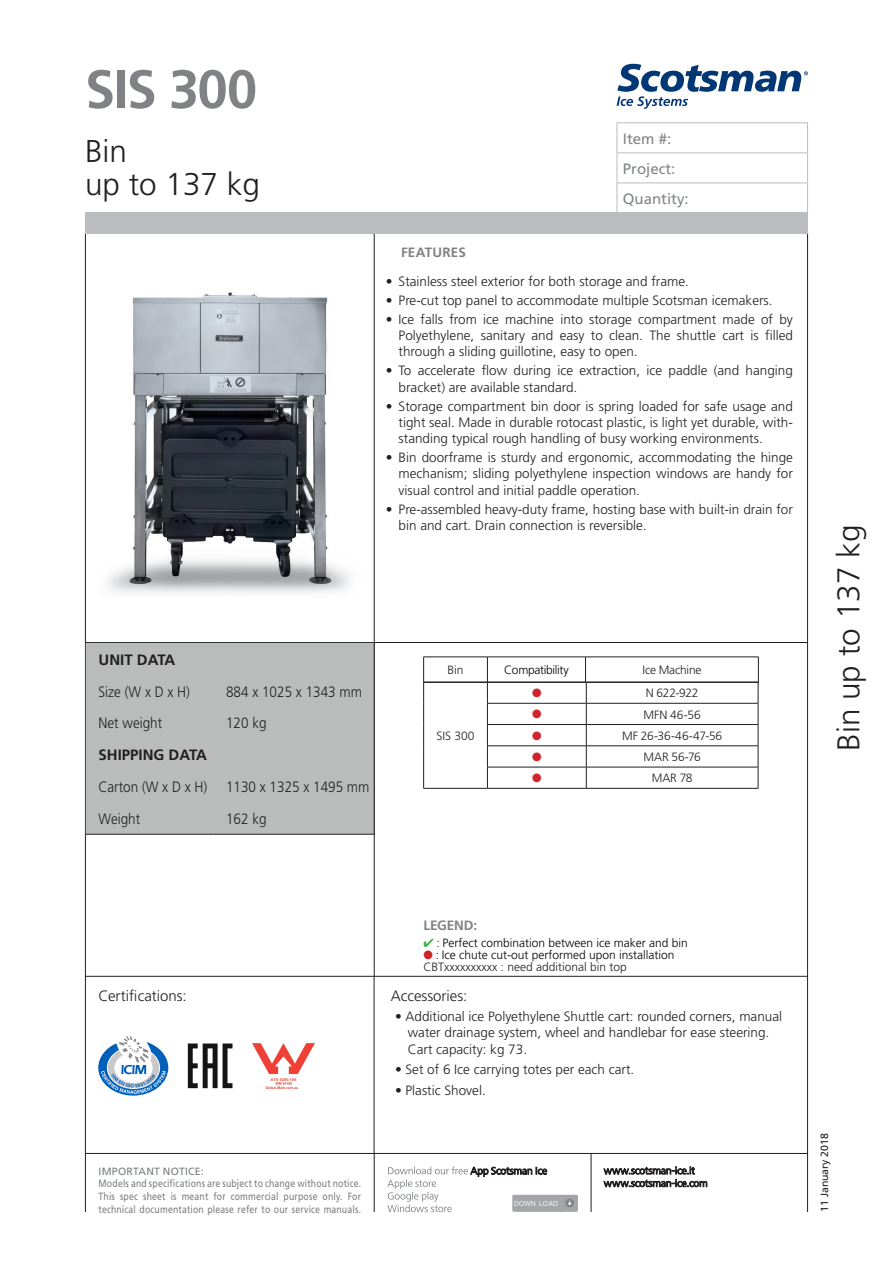
<style>
.page{position:relative;width:893px;height:1263px;background:#fff}
.page>*{position:absolute;margin:0;border:0;box-sizing:border-box;transform-origin:0 0}
.Note_fondo_pagina{font:700 54px "Frutiger";letter-spacing:-.03em;color:#808285}
.Sottotitolo{font:300 31.5px "Frutiger";color:#231f20}
.Note_fondo_pagina-2{font:300 15px "Frutiger";color:#231f20;scale:.9 1}
.Note_fondo_pagina-3{font:300 15px "Frutiger";color:#231f20}
.t1{font:15px "Frutiger";color:#818486}
.t2{font:700 15px "Frutiger";color:#231f20}
.t3{font:300 13.5px/16.2px "Frutiger";color:#231f20;text-align:justify}
.Note_fondo_pagina-4{font:700 13.5px "Frutiger";letter-spacing:-.005em;color:#808285}
.Tabella_testo_light{font:300 12px "Frutiger";color:#231f20}
.Tabella_testo_light-2{font:300 12px "Frutiger";color:#000}
.Tabella_testo_light-3{font:300 12px "Frutiger";letter-spacing:-.025em;color:#000}
.Note_fondo_pagina-5{font:300 12px "Frutiger";letter-spacing:-.02em;color:#231f20}
.t4{font:12px "Zapf Dingbats ITC";color:#d1232a}
.Note_fondo_pagina-6{font:10.5px/12.6px "Frutiger";letter-spacing:.02em;color:#7c7f7f;text-align:justify;scale:.83 1}
.Note_fondo_pagina-7{font:10.5px "Frutiger";letter-spacing:.02em;color:#7c7f7f}
.t5{font:10.5px "Frutiger";color:#231f20}
.t6{font:7.5px "Myriad Pro";color:#f5f5f5}
.s1{color:#40ae49}
.s2{color:#231f20}
.s3{color:#d1232a}
</style>
<div class="page">
<hr style="left:85px;top:234px;width:1px;height:978px;background:#231f20">
<hr style="left:807px;top:234px;width:1px;height:978px;background:#231f20">
<hr style="left:85px;top:1153px;width:722px;height:1px;background:#231f20">
<hr style="left:591px;top:1153px;width:1px;height:59px;background:#231f20">
<hr style="left:374px;top:1153px;width:1px;height:59px;background:#231f20">
<svg style="left:617px;top:64px;width:191px;height:45px"></svg>
<div style="left:85px;top:213px;width:723px;height:21px;background:#bcbdc0"></div>
<hr style="left:374px;top:234px;width:1px;height:743px;background:#231f20">
<hr style="left:85px;top:642px;width:722px;height:1px;background:#231f20">
<hr style="left:85px;top:976px;width:722px;height:1px;background:#231f20">
<svg style="left:603px;top:1166px;width:104px;height:21px"></svg>
<svg style="left:387px;top:1166px;width:191px;height:46px"></svg>
<hr style="left:617px;top:122px;width:191px;height:1px;background:#babdbe">
<svg style="left:617px;top:123px;width:1px;height:29px"></svg>
<svg style="left:807px;top:123px;width:1px;height:29px"></svg>
<hr style="left:617px;top:152px;width:191px;height:1px;background:#babdbe">
<hr style="left:617px;top:153px;width:1px;height:30px;background:#babdbe">
<hr style="left:807px;top:153px;width:1px;height:30px;background:#babdbe">
<hr style="left:617px;top:183px;width:191px;height:1px;background:#babdbe">
<hr style="left:617px;top:183px;width:1px;height:30px;background:#babdbe">
<hr style="left:807px;top:183px;width:1px;height:30px;background:#babdbe">
<hr style="left:423px;top:657px;width:64px;height:1px;background:#231f20">
<hr style="left:487px;top:657px;width:98px;height:1px;background:#231f20">
<hr style="left:585px;top:657px;width:174px;height:1px;background:#231f20">
<img style="left:108px;top:292px;width:243px;height:302px">
<div style="left:86px;top:643px;width:288px;height:191px;background:#babcbc"></div>
<hr style="left:86px;top:834px;width:127px;height:1px;background:#231f20">
<hr style="left:213px;top:834px;width:162px;height:1px;background:#231f20">
<hr style="left:423px;top:682px;width:64px;height:1px;background:#231f20">
<hr style="left:423px;top:788px;width:64px;height:1px;background:#231f20">
<hr style="left:487px;top:682px;width:99px;height:1px;background:#231f20">
<hr style="left:586px;top:682px;width:172px;height:1px;background:#231f20">
<hr style="left:487px;top:703px;width:99px;height:1px;background:#231f20">
<hr style="left:586px;top:703px;width:172px;height:1px;background:#231f20">
<hr style="left:487px;top:724px;width:99px;height:1px;background:#231f20">
<hr style="left:586px;top:724px;width:172px;height:1px;background:#231f20">
<hr style="left:487px;top:745px;width:99px;height:1px;background:#231f20">
<hr style="left:586px;top:745px;width:172px;height:1px;background:#231f20">
<hr style="left:487px;top:767px;width:99px;height:1px;background:#231f20">
<svg style="left:487px;top:657px;width:1px;height:131px"></svg>
<hr style="left:586px;top:767px;width:172px;height:1px;background:#231f20">
<svg style="left:585px;top:657px;width:2px;height:131px"></svg>
<svg style="left:758px;top:657px;width:1px;height:131px"></svg>
<hr style="left:487px;top:788px;width:99px;height:1px;background:#231f20">
<hr style="left:586px;top:788px;width:172px;height:1px;background:#231f20">
<svg style="left:423px;top:657px;width:1px;height:131px"></svg>
<svg style="left:99px;top:1036px;width:69px;height:59px"></svg>
<svg style="left:188px;top:1043px;width:44px;height:45px"></svg>
<img style="left:252px;top:1043px;width:63px;height:45px">
<hr style="left:374px;top:977px;width:1px;height:177px;background:#231f20">
<p class="Note_fondo_pagina" style="left:85px;top:58px;width:174px">SIS 300</p>
<p class="Sottotitolo" style="left:85px;top:134px;width:44px">Bin</p>
<p class="Sottotitolo" style="left:85px;top:167px;width:177px">up to 137 kg</p>
<p class="Note_fondo_pagina-4" style="left:401px;top:244px;width:66px">FEATURES</p>
<p class="t1" style="left:623px;top:130px;width:50px">Item #:</p>
<p class="t1" style="left:623px;top:160px;width:54px">Project:</p>
<p class="t1" style="left:623px;top:190px;width:67px">Quantity:</p>
<p class="t3" style="left:386px;top:273px;width:305px">• Stainless steel exterior for both storage and frame.</p>
<p class="t3" style="left:386px;top:292px;width:388px">• Pre-cut top panel to accommodate multiple Scotsman icemakers.</p>
<p class="t3" style="left:399px;top:311px;width:396px;text-indent:-13px">• Ice falls from ice machine into storage compartment made of by Polyethylene, sanitary and easy to clean. The shuttle cart is filled through a sliding guillotine, easy to open.</p>
<p class="t3" style="left:399px;top:363px;width:396px;text-indent:-13px">• To accelerate flow during ice extraction, ice paddle (and hanging bracket) are available standard.</p>
<p class="t3" style="left:399px;top:398px;width:396px;text-indent:-13px">• Storage compartment bin door is spring loaded for safe usage and tight seal. Made in durable rotocast plastic, is light yet durable, with&shy;standing typical rough handling of busy working environments.</p>
<p class="t3" style="left:399px;top:449px;width:396px;text-indent:-13px">• Bin doorframe is sturdy and ergonomic, accommodating the hinge mechanism; sliding polyethylene inspection windows are handy for visual control and initial paddle operation.</p>
<p class="t3" style="left:399px;top:501px;width:396px;text-indent:-13px">• Pre-assembled heavy-duty frame, hosting base with built-in drain for bin and cart. Drain connection is reversible.</p>
<p class="t2" style="left:99px;top:651px;width:78px">UNIT DATA</p>
<p class="Note_fondo_pagina-2" style="left:99px;top:683px;width:103px">Size (W x D x H)</p>
<p class="Note_fondo_pagina-2" style="left:226px;top:683px;width:152px">884 x 1025 x 1343 mm</p>
<p class="Note_fondo_pagina-2" style="left:99px;top:715px;width:72px">Net weight</p>
<p class="Note_fondo_pagina-2" style="left:226px;top:715px;width:47px">120 kg</p>
<p class="t2" style="left:99px;top:746px;width:110px">SHIPPING DATA</p>
<p class="Note_fondo_pagina-2" style="left:99px;top:779px;width:122px">Carton (W x D x H)</p>
<p class="Note_fondo_pagina-2" style="left:226px;top:779px;width:161px">1130 x 1325 x 1495 mm</p>
<p class="Note_fondo_pagina-2" style="left:99px;top:810px;width:48px">Weight</p>
<p class="Note_fondo_pagina-2" style="left:226px;top:810px;width:47px">162 kg</p>
<p class="Tabella_testo_light" style="left:447px;top:663px;width:18px">Bin</p>
<p class="Tabella_testo_light-3" style="left:504px;top:663px;width:66px">Compatibility</p>
<p class="Note_fondo_pagina-5" style="left:642px;top:663px;width:61px">Ice Machine</p>
<p class="Tabella_testo_light" style="left:436px;top:729px;width:40px">SIS 300</p>
<p class="t4" style="left:532px;top:687px;width:11px">●</p>
<p class="Tabella_testo_light" style="left:646px;top:686px;width:54px">N 622-922</p>
<p class="t4" style="left:532px;top:709px;width:11px">●</p>
<p class="Tabella_testo_light" style="left:644px;top:708px;width:59px">MFN 46-56</p>
<p class="t4" style="left:532px;top:730px;width:11px">●</p>
<p class="Tabella_testo_light" style="left:622px;top:729px;width:101px">MF 26-36-46-47-56</p>
<p class="t4" style="left:532px;top:751px;width:11px">●</p>
<p class="Tabella_testo_light" style="left:643px;top:750px;width:59px">MAR 56-76</p>
<p class="t4" style="left:532px;top:772px;width:11px">●</p>
<p class="Tabella_testo_light" style="left:652px;top:771px;width:42px">MAR 78</p>
<p class="Sottotitolo" style="left:831px;top:751px;width:227px;rotate:-90deg">Bin up to 137 kg</p>
<p class="Note_fondo_pagina-3" style="left:99px;top:987px;width:89px">Certifications:</p>
<p class="Note_fondo_pagina-7" style="left:99px;top:1165px;width:107px">IMPORTANT NOTICE:</p>
<p class="Note_fondo_pagina-6" style="left:99px;top:1177px;width:318px">Models and specifications are subject to change without notice.<br>This spec sheet is meant for commercial purpose only. For technical documentation please refer to our service manuals.</p>
<p class="Note_fondo_pagina-4" style="left:423px;top:918px;width:55px">LEGEND:</p>
<p class="Tabella_testo_light-2" style="left:423px;top:936px;width:266px"><span class="s1">✔</span> <span class="s2">:</span> Perfect combination between ice maker and bin</p>
<p class="Tabella_testo_light-2" style="left:423px;top:948px;width:252px"><span class="s3">●</span> : Ice chute cut-out performed upon installation</p>
<p class="Tabella_testo_light" style="left:423px;top:960px;width:205px">CBTxxxxxxxxxx : need additional bin top</p>
<p class="Note_fondo_pagina-3" style="left:391px;top:987px;width:78px">Accessories:</p>
<p class="t3" style="left:408px;top:1008px;width:376px;text-align:left;text-indent:-13px">• Additional ice Polyethylene Shuttle cart: rounded corners, manual water drainage system, wheel and handlebar for ease steering.<br>Cart capacity: kg 73.</p>
<p class="t3" style="left:395px;top:1061px;width:241px">• Set of 6 Ice carrying totes per each cart.</p>
<p class="t3" style="left:395px;top:1082px;width:92px">• Plastic Shovel.</p>
<p class="t6" style="left:514px;top:1199px;width:46px">DOWN LOAD</p>
<p class="t5" style="left:818px;top:1212px;width:80px;rotate:-90deg">11 January 2018</p>
</div>
